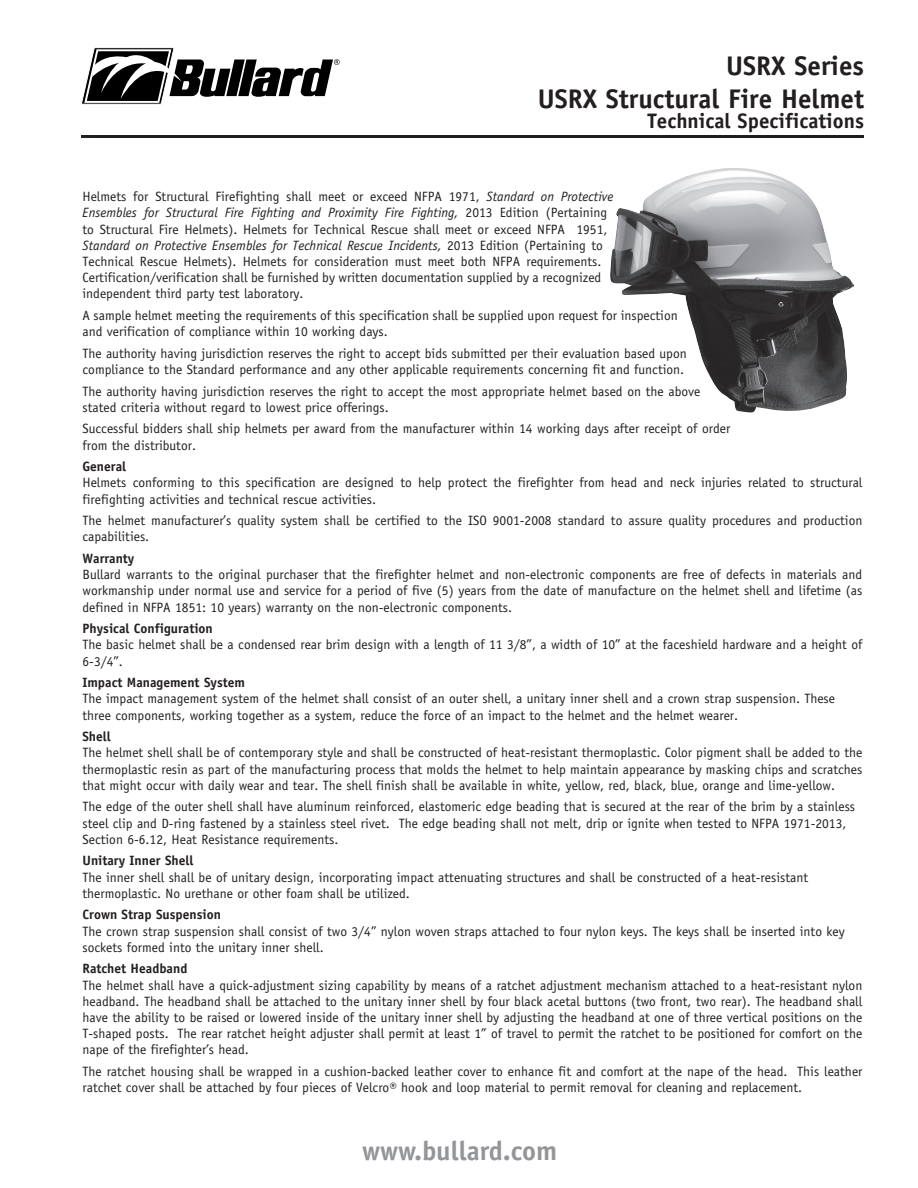
<style>
.page{position:relative;width:918px;height:1188px;background:#fff}
.page>*{position:absolute;margin:0;border:0;box-sizing:border-box;transform-origin:0 0}
.t1{font:700 27px/32.4px "Officina Sans";color:#231f20;text-align:right}
.t2{font:700 27px "Officina Sans";color:#939598}
.t3{font:700 21px "Officina Sans";color:#231f20}
.t4{font:13.5px/16.2px "Officina Sans";color:#231f20}
.t5{font:700 13.5px "Officina Sans";color:#231f20}
.s1{font-style:italic}
</style>
<div class="page">
<svg style="left:81px;top:47px;width:259px;height:57px"></svg>
<hr style="left:81px;top:135px;width:783px;height:3px;background:#231f20">
<img style="left:610px;top:168px;width:244px;height:245px">
<h1 class="t1" style="left:538px;top:50px;width:328px">USRX Series<br>USRX Structural Fire Helmet</h1>
<h2 class="t3" style="left:648px;top:108px;width:218px">Technical Specifications</h2>
<p class="t4" style="left:82px;top:188px;width:532px">Helmets for Structural Firefighting shall meet or exceed NFPA 1971, <span class="s1">Standard on Protective Ensembles for Structural Fire Fighting and Proximity Fire Fighting,</span> 2013 Edition (Pertaining to Structural Fire Helmets). Helmets for Technical Rescue shall meet or exceed NFPA 1951, <span class="s1">Standard on Protective Ensembles for Technical Rescue Incidents,</span> 2013 Edition (Pertaining to Technical Rescue Helmets). Helmets for consideration must meet both NFPA requirements.<br>Certification/verification shall be furnished by written documentation supplied by a recognized independent third party test laboratory.</p>
<p class="t4" style="left:82px;top:307px;width:597px">A sample helmet meeting the requirements of this specification shall be supplied upon request for inspection and verification of compliance within 10 working days.</p>
<p class="t4" style="left:82px;top:345px;width:606px">The authority having jurisdiction reserves the right to accept bids submitted per their evaluation based upon compliance to the Standard performance and any other applicable requirements concerning fit and function.</p>
<p class="t4" style="left:82px;top:383px;width:619px">The authority having jurisdiction reserves the right to accept the most appropriate helmet based on the above stated criteria without regard to lowest price offerings.</p>
<p class="t4" style="left:82px;top:421px;width:649px">Successful bidders shall ship helmets per award from the manufacturer within 14 working days after receipt of order from the distributor.</p>
<p class="t5" style="left:82px;top:458px;width:45px">General</p>
<p class="t4" style="left:82px;top:475px;width:781px">Helmets conforming to this specification are designed to help protect the firefighter from head and neck injuries related to structural firefighting activities and technical rescue activities.</p>
<p class="t4" style="left:82px;top:512px;width:781px">The helmet manufacturer’s quality system shall be certified to the ISO 9001-2008 standard to assure quality procedures and production capabilities.</p>
<p class="t5" style="left:82px;top:550px;width:53px">Warranty</p>
<p class="t4" style="left:82px;top:566px;width:781px;text-align:justify">Bullard warrants to the original purchaser that the firefighter helmet and non-electronic components are free of defects in materials and workmanship under normal use and service for a period of five (5) years from the date of manufacture on the helmet shell and lifetime (as defined in NFPA 1851: 10 years) warranty on the non-electronic components.</p>
<p class="t5" style="left:82px;top:620px;width:132px">Physical Configuration</p>
<p class="t4" style="left:82px;top:637px;width:781px">The basic helmet shall be a condensed rear brim design with a length of 11 3/8”, a width of 10” at the faceshield hardware and a height of<br>6-3/4”.</p>
<p class="t5" style="left:82px;top:674px;width:164px">Impact Management System</p>
<p class="t4" style="left:82px;top:691px;width:754px">The impact management system of the helmet shall consist of an outer shell, a unitary inner shell and a crown strap suspension. These three components, working together as a system, reduce the force of an impact to the helmet and the helmet wearer.</p>
<p class="t5" style="left:82px;top:728px;width:30px">Shell</p>
<p class="t4" style="left:82px;top:745px;width:782px;text-align:justify">The helmet shell shall be of contemporary style and shall be constructed of heat-resistant thermoplastic. Color pigment shall be added to the thermoplastic resin as part of the manufacturing process that molds the helmet to help maintain appearance by masking chips and scratches that might occur with daily wear and tear. The shell finish shall be available in white, yellow, red, black, blue, orange and lime-yellow.</p>
<p class="t4" style="left:82px;top:799px;width:774px">The edge of the outer shell shall have aluminum reinforced, elastomeric edge beading that is secured at the rear of the brim by a stainless steel clip and D-ring fastened by a stainless steel rivet. The edge beading shall not melt, drip or ignite when tested to NFPA 1971-2013,<br>Section 6-6.12, Heat Resistance requirements.</p>
<p class="t5" style="left:82px;top:852px;width:113px">Unitary Inner Shell</p>
<p class="t4" style="left:82px;top:869px;width:727px">The inner shell shall be of unitary design, incorporating impact attenuating structures and shall be constructed of a heat-resistant thermoplastic. No urethane or other foam shall be utilized.</p>
<p class="t5" style="left:82px;top:906px;width:140px">Crown Strap Suspension</p>
<p class="t4" style="left:82px;top:923px;width:764px">The crown strap suspension shall consist of two 3/4” nylon woven straps attached to four nylon keys. The keys shall be inserted into key sockets formed into the unitary inner shell.</p>
<p class="t5" style="left:82px;top:960px;width:106px">Ratchet Headband</p>
<p class="t4" style="left:82px;top:977px;width:781px;text-align:justify">The helmet shall have a quick-adjustment sizing capability by means of a ratchet adjustment mechanism attached to a heat-resistant nylon headband. The headband shall be attached to the unitary inner shell by four black acetal buttons (two front, two rear). The headband shall have the ability to be raised or lowered inside of the unitary inner shell by adjusting the headband at one of three vertical positions on the T-shaped posts. The rear ratchet height adjuster shall permit at least 1” of travel to permit the ratchet to be positioned for comfort on the nape of the firefighter’s head.</p>
<p class="t4" style="left:82px;top:1063px;width:782px">The ratchet housing shall be wrapped in a cushion-backed leather cover to enhance fit and comfort at the nape of the head. This leather ratchet cover shall be attached by four pieces of Velcro® hook and loop material to permit removal for cleaning and replacement.</p>
<h1 class="t2" style="left:362px;top:1134px;width:197px">www.bullard.com</h1>
</div>
